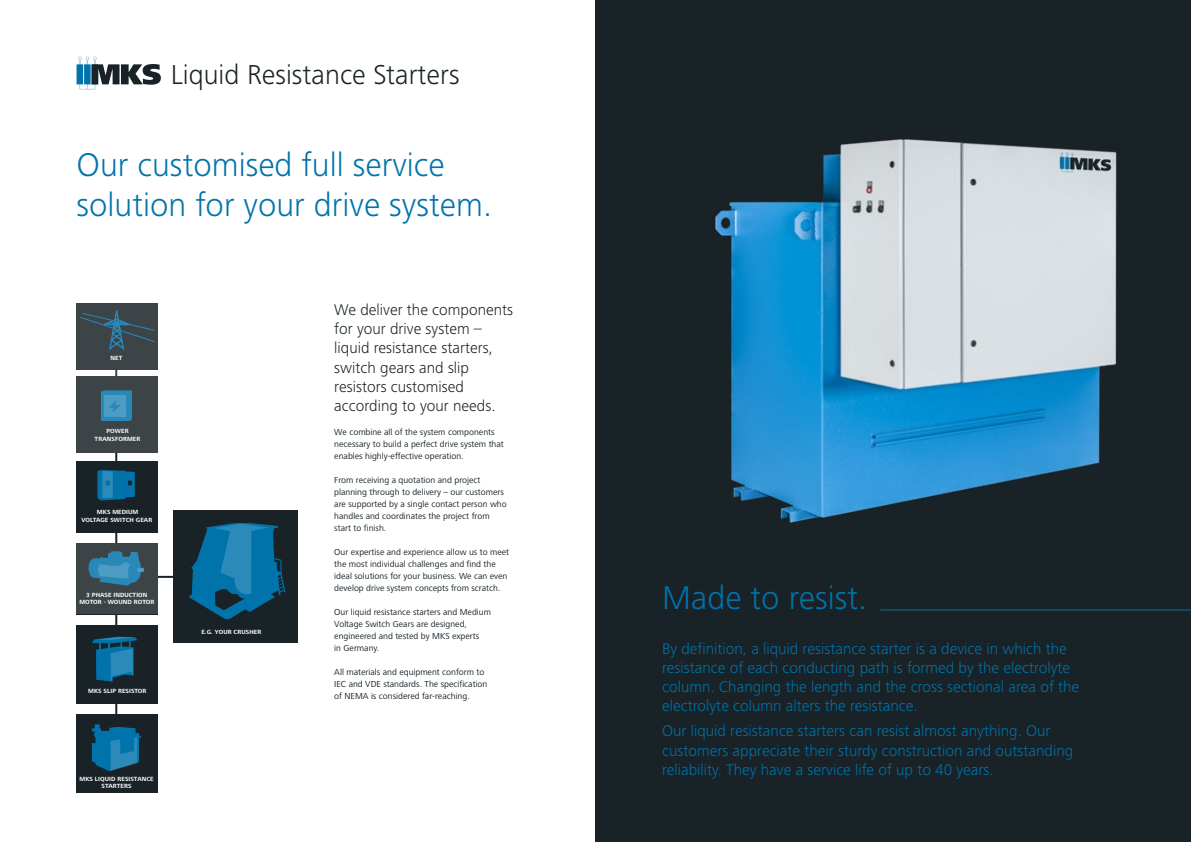
<style>
.page{position:relative;width:1191px;height:842px;background:#fff}
.page>*{position:absolute;margin:0;border:0;box-sizing:border-box;transform-origin:0 0}
.t1{font:300 34px/40px "Frutiger Next LT";color:#0073ab}
.t2{font:300 28.4px "Frutiger Next LT";color:#192226}
.t3{font:300 16px/19.2px "Frutiger Next LT";color:#0073ab}
.t4{font:300 16px/19.2px "Frutiger Next LT";color:#192226}
.t5{font:9px/12px "Frutiger Next LT";color:#192226}
.t6{font:700 6.2px/7.5px "Frutiger Next LT";letter-spacing:.015em;color:#fff;text-align:center}
</style>
<div class="page">
<svg style="left:158px;top:576px;width:15px;height:2px"></svg>
<hr style="left:115px;top:609px;width:2px;height:26px;background:#192226">
<hr style="left:115px;top:699px;width:2px;height:26px;background:#192226">
<hr style="left:115px;top:522px;width:2px;height:26px;background:#192226">
<hr style="left:115px;top:444px;width:2px;height:26px;background:#192226">
<div style="left:76px;top:714px;width:82px;height:79px;background:#192226"></div>
<div style="left:76px;top:461px;width:82px;height:72px;background:#192226"></div>
<svg style="left:92px;top:724px;width:49px;height:47px"></svg>
<div style="left:76px;top:625px;width:82px;height:78px;background:#192226"></div>
<svg style="left:97px;top:470px;width:38px;height:30px"></svg>
<svg style="left:77px;top:57px;width:84px;height:32px"></svg>
<svg style="left:92px;top:636px;width:46px;height:46px"></svg>
<svg style="left:76px;top:303px;width:82px;height:150px;background:#43535b"></svg>
<svg style="left:76px;top:543px;width:82px;height:71px;background:#3a5563"></svg>
<div style="left:173px;top:511px;width:125px;height:132px;background:#192226"></div>
<svg style="left:189px;top:523px;width:96px;height:96px"></svg>
<div style="left:595px;top:0;width:596px;height:842px;background:#192226"></div>
<hr style="left:880px;top:609px;width:311px;height:1px;background:#0073ab">
<img style="left:715px;top:139px;width:402px;height:384px">
<h2 class="t2" style="left:171px;top:59px;width:290px">Liquid Resistance Starters</h2>
<h1 class="t1" style="left:77px;top:145px;width:417px">Our customised full service solution for your drive system.</h1>
<p class="t6" style="left:110px;top:354px;width:13px">NET</p>
<p class="t6" style="left:95px;top:428px;width:47px">POWER<br>TRANSFORMER</p>
<p class="t6" style="left:81px;top:508px;width:72px">MKS MEDIUM<br>VOLTAGE SWITCH GEAR</p>
<p class="t6" style="left:79px;top:591px;width:77px">3 PHASE INDUCTION<br>MOTOR - WOUND ROTOR</p>
<p class="t6" style="left:88px;top:687px;width:60px">MKS SLIP RESISTOR</p>
<p class="t6" style="left:79px;top:775px;width:76px">MKS LIQUID RESISTANCE<br>STARTERS</p>
<p class="t6" style="left:201px;top:628px;width:61px">E.G. YOUR CRUSHER</p>
<h3 class="t4" style="left:334px;top:300px;width:180px">We deliver the components for your drive system – liquid resistance starters, switch gears and slip resistors customised according to your needs.</h3>
<p class="t5" style="left:334px;top:426px;width:171px">We combine all of the system components necessary to build a perfect drive system that enables highly-effective operation.</p>
<p class="t5" style="left:334px;top:474px;width:174px">From receiving a quotation and project planning through to delivery – our customers are supported by a single contact person who handles and coordinates the project from start to finish.</p>
<p class="t5" style="left:334px;top:546px;width:176px">Our expertise and experience allow us to meet the most individual challenges and find the ideal solutions for your business. We can even develop drive system concepts from scratch.</p>
<p class="t5" style="left:334px;top:606px;width:158px">Our liquid resistance starters and Medium<br>Voltage Switch Gears are designed, engineered and tested by MKS experts<br>in Germany.</p>
<p class="t5" style="left:334px;top:666px;width:155px">All materials and equipment conform to<br>IEC and VDE standards. The specification of NEMA is considered far-reaching.</p>
<h1 class="t1" style="left:662px;top:578px;width:207px">Made to resist.</h1>
<p class="t3" style="left:662px;top:639px;width:419px">By definition, a liquid resistance starter is a device in which the resistance of each conducting path is formed by the electrolyte column. Changing the length and the cross sectional area of the electrolyte column alters the resistance.</p>
<h3 class="t3" style="left:662px;top:722px;width:413px">Our liquid resistance starters can resist almost anything. Our customers appreciate their sturdy construction and outstanding reliability. They have a service life of up to 40 years.</h3>
</div>
